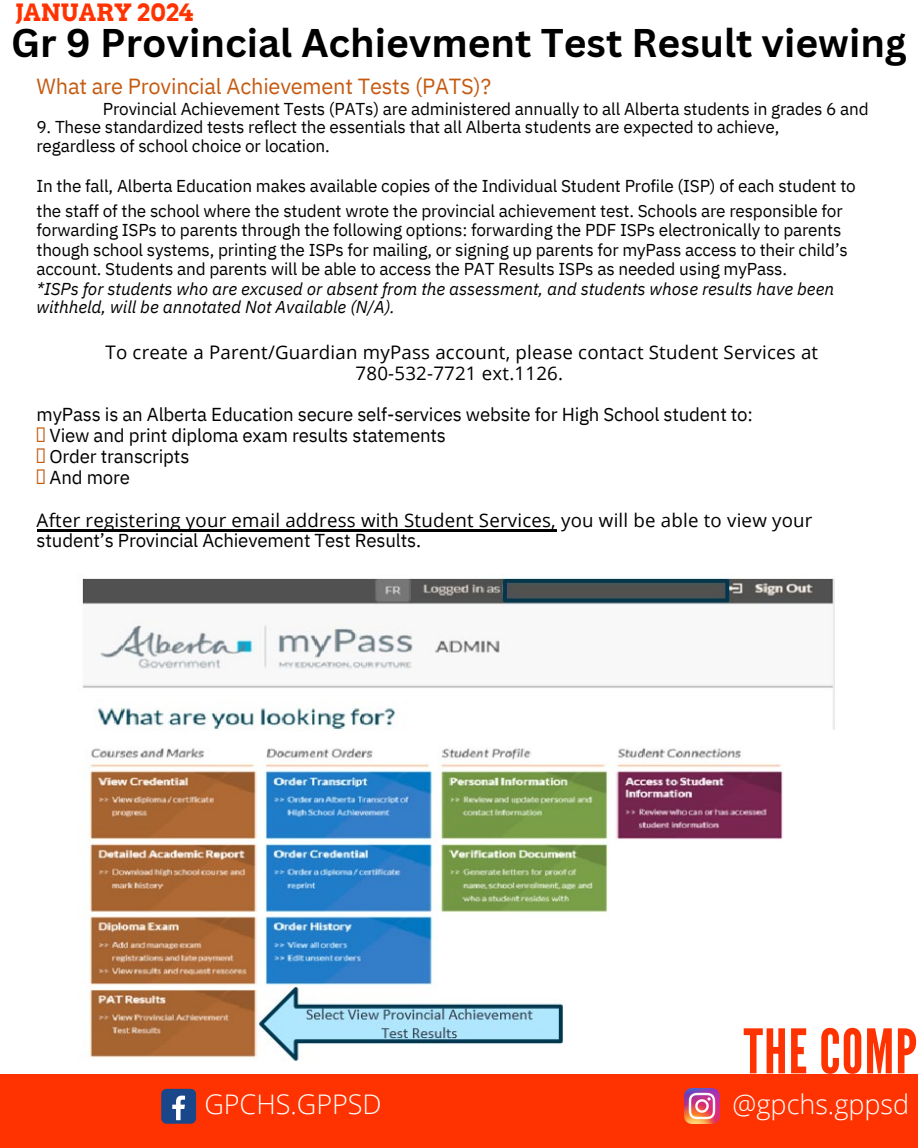
<style>
.page{position:relative;width:918px;height:1148px;background:#fff}
.page>*{position:absolute;margin:0;border:0;box-sizing:border-box;transform-origin:0 0}
.t1{font:61.2px "League Gothic";letter-spacing:.02em;color:#ff3302}
.t2{font:700 39px "Canva Sans";color:#000}
.t3{font:300 27px "Open Sans";color:#fff}
.t4{font:700 23.85px "Arvo";color:#ff3302}
.t5{font:21.9px "IBM Plex Sans";letter-spacing:-.01em;color:#c55a11}
.t6{font:18.6px/21px "IBM Plex Sans";letter-spacing:-.01em;color:#000}
.t7{font:18.6px/21px "Open Sans";letter-spacing:.01em;color:#000;text-align:center}
.t8{font:17.25px/19.2px "IBM Plex Sans";letter-spacing:-.01em;color:#000}
.t9{font:italic 17.25px/18.6px "IBM Plex Sans";letter-spacing:-.005em;color:#000}
</style>
<div class="page">
<hr style="left:37px;top:529px;width:519px;height:3px;background:#000">
<img style="left:82px;top:577px;width:753px;height:484px">
<div style="left:0;top:1074px;width:918px;height:73px;background:#ff3302"></div>
<div style="left:161px;top:1088px;width:35px;height:35px;background:#1a4789;border-radius:5px"></div>
<svg style="left:172px;top:1095px;width:13px;height:25px"></svg>
<img style="left:684px;top:1088px;width:35px;height:35px">
<h3 class="t4" style="left:16px;top:-2px;width:179px">JANUARY 2024</h3>
<h2 class="t2" style="left:11px;top:15px;width:897px">Gr 9 Provincial Achievment Test Result viewing</h2>
<p class="t5" style="left:37px;top:72px;width:456px">What are Provincial Achievement Tests (PATS)?</p>
<p class="t8" style="left:103px;top:99px;width:767px">Provincial Achievement Tests (PATs) are administered annually to all Alberta students in grades 6 and</p>
<p class="t8" style="left:36px;top:118px;width:744px;line-height:18.6px">9. These standardized tests reflect the essentials that all Alberta students are expected to achieve, regardless of school choice or location.</p>
<p class="t8" style="left:36px;top:172px;width:821px;line-height:25.7px">In the fall, Alberta Education makes available copies of the Individual Student Profile (ISP) of each student to the staff of the school where the student wrote the provincial achievement test. Schools are responsible for</p>
<p class="t8" style="left:36px;top:220px;width:813px">forwarding ISPs to parents through the following options: forwarding the PDF ISPs electronically to parents though school systems, printing the ISPs for mailing, or signing up parents for myPass access to their child’s account. Students and parents will be able to access the PAT Results ISPs as needed using myPass.</p>
<p class="t9" style="left:36px;top:279px;width:799px">*ISPs for students who are excused or absent from the assessment, and students whose results have been withheld, will be annotated Not Available (N/A).</p>
<p class="t7" style="left:106px;top:341px;width:714px">To create a Parent/Guardian myPass account, please contact Student Services at<br>780-532-7721 ext.1126.</p>
<p class="t6" style="left:50px;top:404px;width:705px;text-indent:-13px">myPass is an Alberta Education secure self-services website for High School student to:<br>View and print diploma exam results statements<br>Order transcripts<br>And more</p>
<p class="t7" style="left:37px;top:509px;width:777px">After registering your email address with Student Services, you will be able to view your</p>
<p class="t6" style="left:37px;top:530px;width:386px">student’s Provincial Achievement Test Results.</p>
<h1 class="t1" style="left:744px;top:1016px;width:175px">THE COMP</h1>
<h3 class="t3" style="left:204px;top:1085px;width:179px">GPCHS.GPPSD</h3>
<h3 class="t3" style="left:733px;top:1085px;width:178px">@gpchs.gppsd</h3>
</div>
